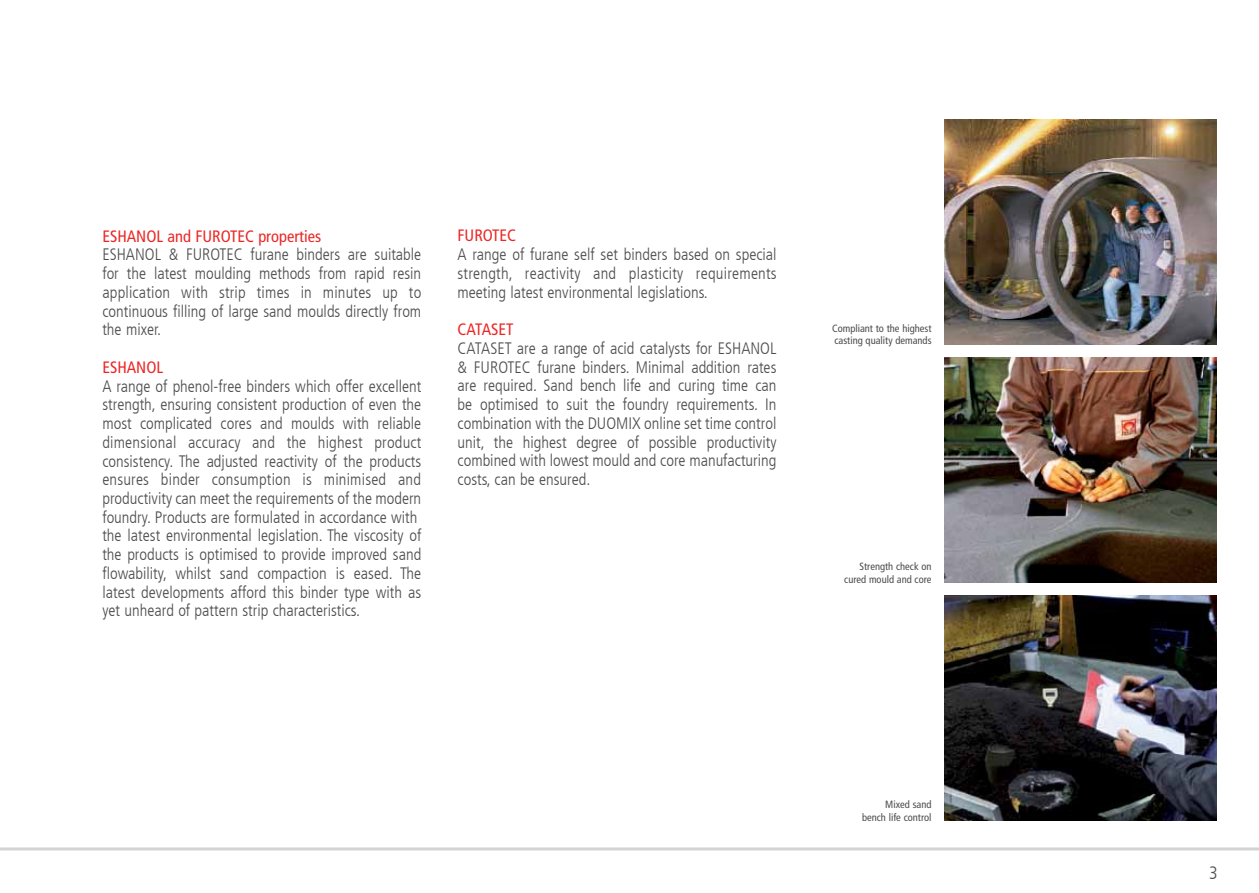
<style>
.page{position:relative;width:1259px;height:893px;background:#fff}
.page>*{position:absolute;margin:0;border:0;box-sizing:border-box;transform-origin:0 0}
.t1{font:300 condensed 18px "Frutiger LT";color:#4d4d4f}
.t2{font:300 condensed 16.5px/18.8px "Frutiger LT";color:#4d4d4f;text-align:justify}
.t3{font:condensed 16.5px "Frutiger LT";color:#eb2725}
.t4{font:condensed 10.5px/12.6px "Frutiger LT";color:#4d4d4f;text-align:right}
</style>
<div class="page">
<hr style="left:0;top:847px;width:1259px;height:3px;background:#d1d3d4">
<img style="left:944px;top:119px;width:272px;height:225px">
<img style="left:944px;top:357px;width:272px;height:226px">
<img style="left:944px;top:595px;width:272px;height:226px">
<p class="t3" style="left:102px;top:226px;width:220px">ESHANOL and FUROTEC properties</p>
<p class="t2" style="left:102px;top:245px;width:320px">ESHANOL &amp; FUROTEC furane binders are suitable for the latest moulding methods from rapid resin application with strip times in minutes up to continuous filling of large sand moulds directly from the mixer.</p>
<p class="t3" style="left:102px;top:357px;width:62px">ESHANOL</p>
<p class="t2" style="left:102px;top:377px;width:321px;text-align:left">A range of phenol-free binders which offer excellent strength, ensuring consistent production of even the most complicated cores and moulds with reliable dimensional accuracy and the highest product consistency. The adjusted reactivity of the products ensures binder consumption is minimised and productivity can meet the requirements of the modern foundry. Products are formulated in accordance with the latest environmental legislation. The viscosity of the products is optimised to provide improved sand flowability, whilst sand compaction is eased. The latest developments afford this binder type with as yet unheard of pattern strip characteristics.</p>
<p class="t3" style="left:458px;top:226px;width:60px">FUROTEC</p>
<p class="t2" style="left:458px;top:245px;width:321px">A range of furane self set binders based on special strength, reactivity and plasticity requirements meeting latest environmental legislations.</p>
<p class="t3" style="left:458px;top:320px;width:57px">CATASET</p>
<p class="t2" style="left:458px;top:339px;width:320px">CATASET are a range of acid catalysts for ESHANOL &amp; FUROTEC furane binders. Minimal addition rates are required. Sand bench life and curing time can be optimised to suit the foundry requirements. In combination with the DUOMIX online set time control unit, the highest degree of possible productivity combined with lowest mould and core manufacturing costs, can be ensured.</p>
<p class="t4" style="left:832px;top:322px;width:101px;text-align:left">Compliant to the highest casting quality demands</p>
<p class="t4" style="left:844px;top:560px;width:89px">Strength check on cured mould and core</p>
<p class="t4" style="left:862px;top:798px;width:71px">Mixed sand bench life control</p>
<p class="t1" style="left:1209px;top:863px;width:10px">3</p>
</div>
